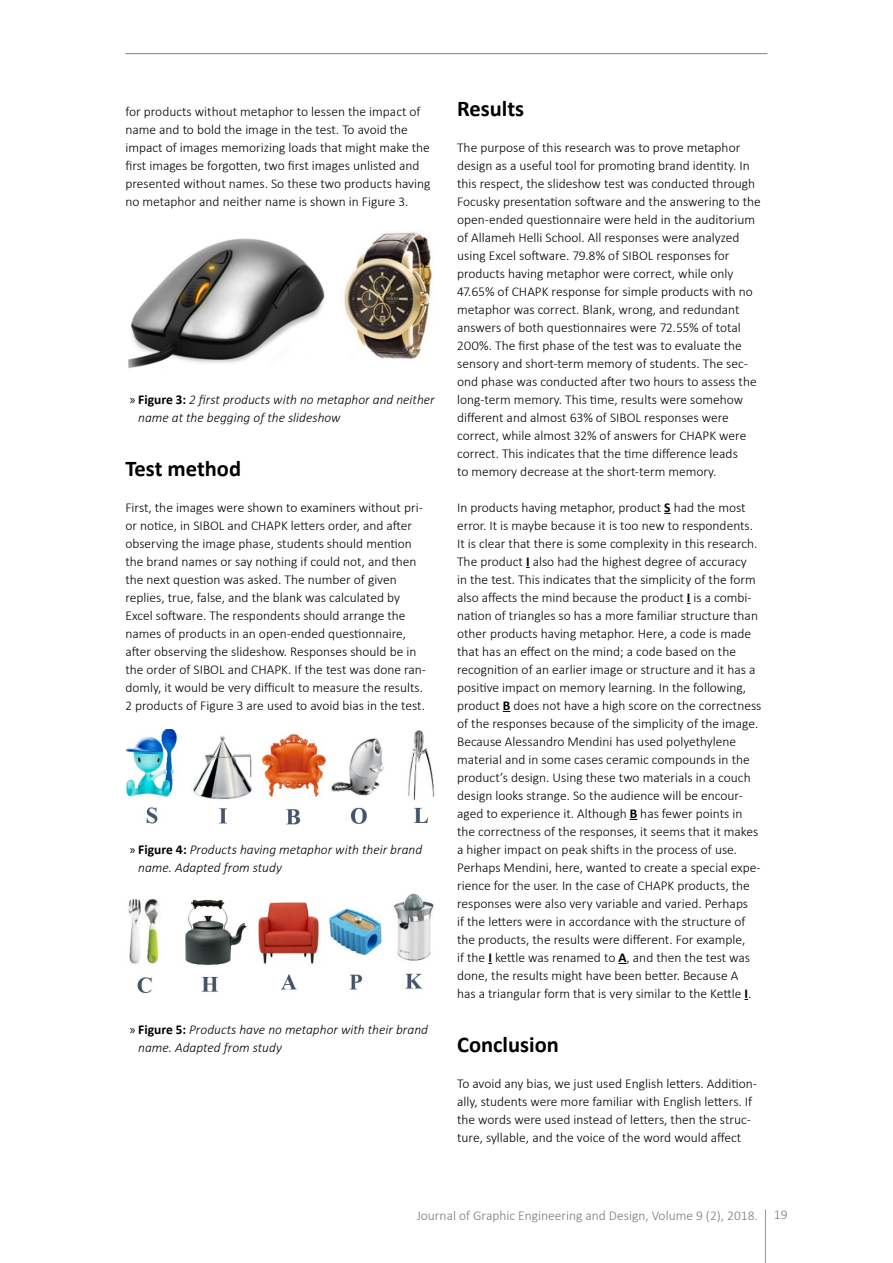
<style>
.page{position:relative;width:893px;height:1263px;background:#fff}
.page>*{position:absolute;margin:0;border:0;box-sizing:border-box;transform-origin:0 0}
.t1{font:700 22.5px "Calibri";color:#000}
.t2{font:300 13.5px/18px "Calibri";color:#000}
.t3{font:italic 300 13.5px/18px "Calibri";color:#000}
.t4{font:300 13.5px "Calibri";color:#77787b}
.s1{font-family:"Myriad Pro";font-weight:400;font-style:normal}
.s2{font-weight:700;font-style:normal}
.s3{font-weight:700}
</style>
<div class="page">
<hr style="left:765px;top:1209px;width:1px;height:54px;background:#939598">
<hr style="left:125px;top:53px;width:642px;height:1px;background:#808285">
<img style="left:128px;top:231px;width:305px;height:138px">
<img style="left:125px;top:729px;width:310px;height:96px">
<img style="left:128px;top:893px;width:306px;height:100px">
<p class="t2" style="left:125px;top:102px;width:307px">for products without metaphor to lessen the impact of name and to bold the image in the test. To avoid the impact of images memorizing loads that might make the first images be forgotten, two first images unlisted and presented without names. So these two products having no metaphor and neither name is shown in Figure 3.</p>
<p class="t3" style="left:138px;top:390px;width:298px;text-indent:-9px"><span class="s1">»</span> <span class="s2">Figure 3:</span> 2 first products with no metaphor and neither name at the begging of the slideshow</p>
<h1 class="t1" style="left:125px;top:452px;width:117px">Test method</h1>
<p class="t2" style="left:125px;top:498px;width:302px">First, the images were shown to examiners without pri&shy;or notice, in SIBOL and CHAPK letters order, and after observing the image phase, students should mention the brand names or say nothing if could not, and then the next question was asked. The number of given replies, true, false, and the blank was calculated by Excel software. The respondents should arrange the names of products in an open-ended questionnaire, after observing the slideshow. Responses should be in the order of SIBOL and CHAPK. If the test was done ran&shy;domly, it would be very difficult to measure the results.<br>2 products of Figure 3 are used to avoid bias in the test.</p>
<p class="t3" style="left:138px;top:840px;width:286px;text-indent:-9px"><span class="s1">»</span> <span class="s2">Figure 4:</span> Products having metaphor with their brand name. Adapted from study</p>
<p class="t3" style="left:138px;top:1020px;width:291px;text-indent:-9px"><span class="s1">»</span> <span class="s2">Figure 5:</span> Products have no metaphor with their brand name. Adapted from study</p>
<h1 class="t1" style="left:457px;top:92px;width:69px">Results</h1>
<p class="t2" style="left:457px;top:138px;width:305px">The purpose of this research was to prove metaphor design as a useful tool for promoting brand identity. In this respect, the slideshow test was conducted through Focusky presentation software and the answering to the open-ended questionnaire were held in the auditorium of Allameh Helli School. All responses were analyzed using Excel software. 79.8% of SIBOL responses for products having metaphor were correct, while only 47.65% of CHAPK response for simple products with no metaphor was correct. Blank, wrong, and redundant answers of both questionnaires were 72.55% of total 200%. The first phase of the test was to evaluate the sensory and short-term memory of students. The sec&shy;ond phase was conducted after two hours to assess the long-term memory. This time, results were somehow different and almost 63% of SIBOL responses were correct, while almost 32% of answers for CHAPK were correct. This indicates that the time difference leads<br>to memory decrease at the short-term memory.</p>
<p class="t2" style="left:457px;top:498px;width:306px">In products having metaphor, product <span class="s3">S</span> had the most error. It is maybe because it is too new to respondents.<br>It is clear that there is some complexity in this research.<br>The product <span class="s3">I</span> also had the highest degree of accuracy<br>in the test. This indicates that the simplicity of the form also affects the mind because the product <span class="s3">I</span> is a combi&shy;nation of triangles so has a more familiar structure than other products having metaphor. Here, a code is made that has an effect on the mind; a code based on the recognition of an earlier image or structure and it has a positive impact on memory learning. In the following, product <span class="s3">B</span> does not have a high score on the correctness of the responses because of the simplicity of the image.<br>Because Alessandro Mendini has used polyethylene material and in some cases ceramic compounds in the product’s design. Using these two materials in a couch design looks strange. So the audience will be encour&shy;aged to experience it. Although <span class="s3">B</span> has fewer points in the correctness of the responses, it seems that it makes a higher impact on peak shifts in the process of use.<br>Perhaps Mendini, here, wanted to create a special expe&shy;rience for the user. In the case of CHAPK products, the responses were also very variable and varied. Perhaps<br>if the letters were in accordance with the structure of the products, the results were different. For example,<br>if the <span class="s3">I</span> kettle was renamed to <span class="s3">A</span>, and then the test was done, the results might have been better. Because A<br>has a triangular form that is very similar to the Kettle <span class="s3">I</span>.</p>
<h1 class="t1" style="left:457px;top:1028px;width:103px">Conclusion</h1>
<p class="t2" style="left:457px;top:1074px;width:301px">To avoid any bias, we just used English letters. Addition&shy;ally, students were more familiar with English letters. If the words were used instead of letters, then the struc&shy;ture, syllable, and the voice of the word would affect</p>
<p class="t4" style="left:417px;top:1207px;width:372px">Journal of Graphic Engineering and Design, Volume 9 (2), 2018. 19</p>
</div>
